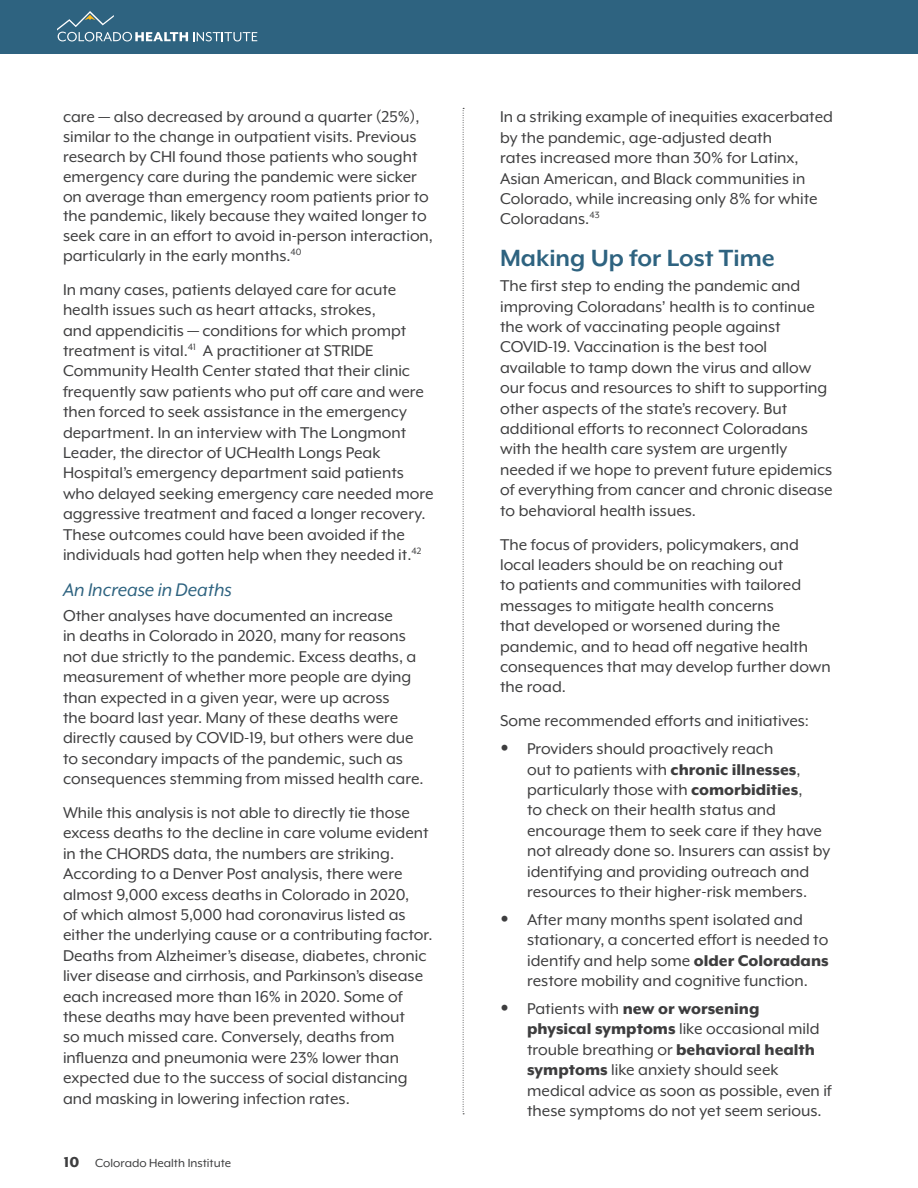
<style>
.page{position:relative;width:918px;height:1188px;background:#fff}
.page>*{position:absolute;margin:0;border:0;box-sizing:border-box;transform-origin:0 0}
.Hed_2{font:700 27px "Mr Eaves XL Mod OT";color:#2e6380}
.Hed_4{font:italic 21px "Mr Eaves XL Mod OT";color:#2e6380}
.CHI_Body_Copy{font:18px/20.4px "Mr Eaves XL Mod OT";color:#3e3e3f}
.t1{font:13.5px "Mr Eaves XL Mod OT";color:#3e3e3f}
.s1{font-weight:800;font-size:16.5px}
.s2{font-family:"Arial";font-weight:900}
.s3{font-weight:800}
</style>
<div class="page">
<div style="left:0;top:0;width:918px;height:54px;background:#2e6380"></div>
<svg style="left:57px;top:11px;width:200px;height:30px"></svg>
<svg style="left:463px;top:108px;width:1px;height:1006px"></svg>
<p class="CHI_Body_Copy" style="left:63px;top:107px;width:372px;line-height:19.8px">care — also decreased by around a quarter (25%), similar to the change in outpatient visits. Previous research by CHI found those patients who sought emergency care during the pandemic were sicker on average than emergency room patients prior to the pandemic, likely because they waited longer to seek care in an effort to avoid in-person interaction, particularly in the early months.<sup>40</sup></p>
<p class="CHI_Body_Copy" style="left:63px;top:279px;width:372px">In many cases, patients delayed care for acute health issues such as heart attacks, strokes,<br>and appendicitis — conditions for which prompt treatment is vital.<sup>41</sup> A practitioner at STRIDE Community Health Center stated that their clinic frequently saw patients who put off care and were then forced to seek assistance in the emergency department. In an interview with The Longmont Leader, the director of UCHealth Longs Peak Hospital’s emergency department said patients who delayed seeking emergency care needed more aggressive treatment and faced a longer recovery.<br>These outcomes could have been avoided if the individuals had gotten help when they needed it.<sup>42</sup></p>
<p class="Hed_4" style="left:63px;top:579px;width:170px">An Increase in Deaths</p>
<p class="CHI_Body_Copy" style="left:63px;top:605px;width:362px">Other analyses have documented an increase<br>in deaths in Colorado in 2020, many for reasons not due strictly to the pandemic. Excess deaths, a measurement of whether more people are dying than expected in a given year, were up across<br>the board last year. Many of these deaths were directly caused by COVID-19, but others were due to secondary impacts of the pandemic, such as consequences stemming from missed health care.</p>
<p class="CHI_Body_Copy" style="left:63px;top:802px;width:371px">While this analysis is not able to directly tie those excess deaths to the decline in care volume evident in the CHORDS data, the numbers are striking.<br>According to a Denver Post analysis, there were almost 9,000 excess deaths in Colorado in 2020,<br>of which almost 5,000 had coronavirus listed as either the underlying cause or a contributing factor.<br>Deaths from Alzheimer’s disease, diabetes, chronic liver disease and cirrhosis, and Parkinson’s disease each increased more than 16% in 2020. Some of these deaths may have been prevented without<br>so much missed care. Conversely, deaths from influenza and pneumonia were 23% lower than expected due to the success of social distancing and masking in lowering infection rates.</p>
<p class="t1" style="left:64px;top:1156px;width:169px"><span class="s1">10</span> Colorado Health Institute</p>
<p class="CHI_Body_Copy" style="left:500px;top:107px;width:334px">In a striking example of inequities exacerbated by the pandemic, age-adjusted death<br>rates increased more than 30% for Latinx, Asian American, and Black communities in Colorado, while increasing only 8% for white Coloradans.<sup>43</sup></p>
<p class="Hed_2" style="left:500px;top:245px;width:276px">Making Up for Lost Time</p>
<p class="CHI_Body_Copy" style="left:500px;top:276px;width:334px">The first step to ending the pandemic and improving Coloradans’ health is to continue the work of vaccinating people against COVID-19. Vaccination is the best tool available to tamp down the virus and allow our focus and resources to shift to supporting other aspects of the state’s recovery. But additional efforts to reconnect Coloradans with the health care system are urgently needed if we hope to prevent future epidemics of everything from cancer and chronic disease to behavioral health issues.</p>
<p class="CHI_Body_Copy" style="left:500px;top:534px;width:332px">The focus of providers, policymakers, and local leaders should be on reaching out<br>to patients and communities with tailored messages to mitigate health concerns<br>that developed or worsened during the pandemic, and to head off negative health consequences that may develop further down the road.</p>
<p class="CHI_Body_Copy" style="left:500px;top:711px;width:311px">Some recommended efforts and initiatives:</p>
<p class="CHI_Body_Copy" style="left:527px;top:739px;width:305px;text-indent:-27px"><span class="s2">•</span> Providers should proactively reach<br>out to patients with <span class="s3">chronic illnesses</span>, particularly those with <span class="s3">comorbidities</span>,<br>to check on their health status and encourage them to seek care if they have not already done so. Insurers can assist by identifying and providing outreach and resources to their higher-risk members.</p>
<p class="CHI_Body_Copy" style="left:527px;top:909px;width:303px;text-indent:-27px"><span class="s2">•</span> After many months spent isolated and stationary, a concerted effort is needed to identify and help some <span class="s3">older Coloradans </span>restore mobility and cognitive function.</p>
<p class="CHI_Body_Copy" style="left:527px;top:998px;width:306px;text-indent:-27px"><span class="s2">•</span> Patients with <span class="s3">new or worsening<br>physical symptoms</span> like occasional mild trouble breathing or <span class="s3">behavioral health symptoms</span> like anxiety should seek medical advice as soon as possible, even if these symptoms do not yet seem serious.</p>
</div>
